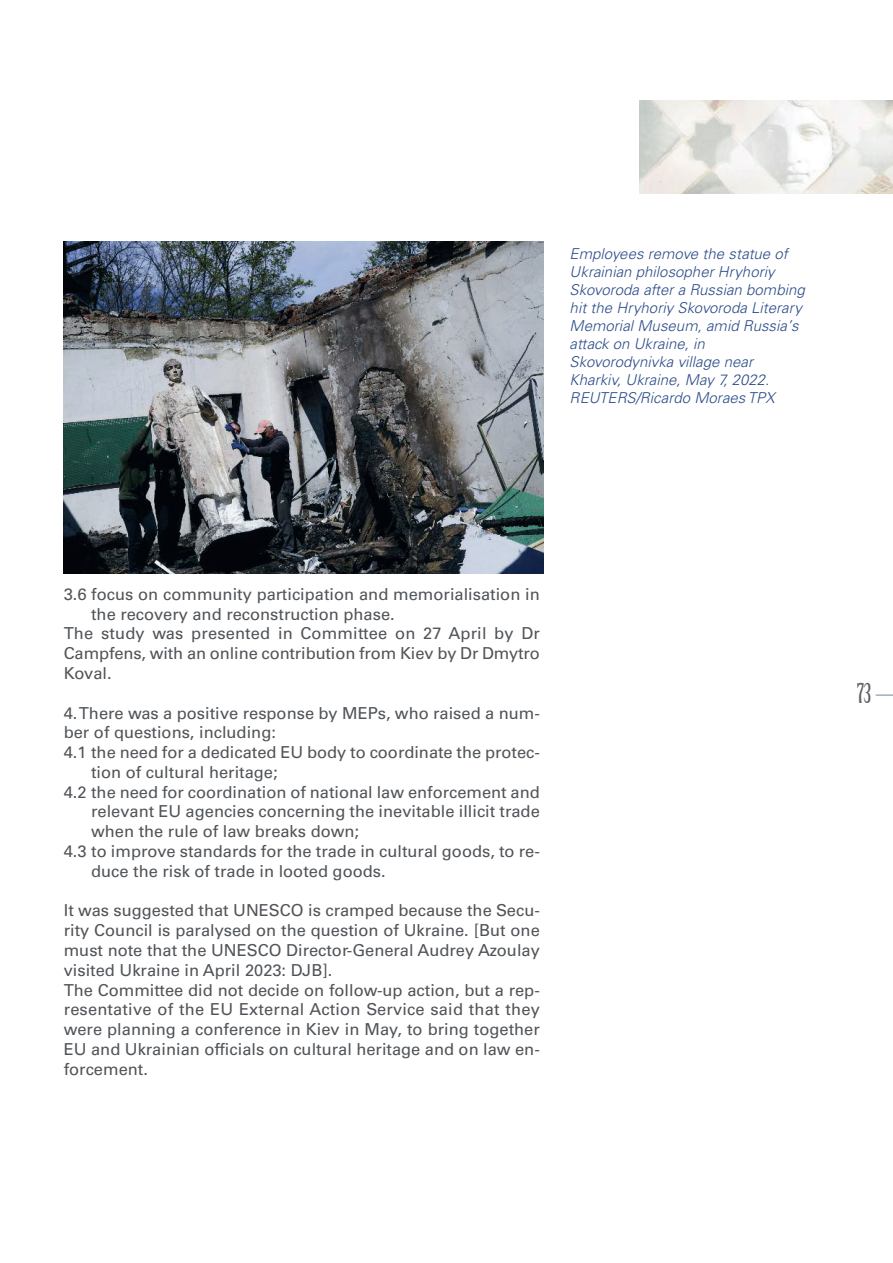
<style>
.page{position:relative;width:893px;height:1263px;background:#fff}
.page>*{position:absolute;margin:0;border:0;box-sizing:border-box;transform-origin:0 0}
.t1{font:27px "Birch Std";color:#5f6263}
.t2{font:16.5px/19.8px "Univers";color:#505458}
.t3{font:italic 300 15px/18px "Univers";letter-spacing:.005em;color:#2c4c89}
</style>
<div class="page">
<svg style="left:876px;top:694px;width:17px;height:2px"></svg>
<img style="left:639px;top:100px;width:254px;height:94px">
<div style="left:64px;top:242px;width:479px;height:338px;background:linear-gradient(to right,#fff,#fff)"></div>
<img style="left:64px;top:242px;width:479px;height:331px">
<p class="t3" style="left:570px;top:246px;width:237px">Employees remove the statue of<br>Ukrainian philosopher Hryhoriy<br>Skovoroda after a Russian bombing hit the Hryhoriy Skovoroda Literary<br>Memorial Museum, amid Russia’s attack on Ukraine, in<br>Skovorodynivka village near<br>Kharkiv, Ukraine, May 7, 2022.<br>REUTERS/Ricardo Moraes TPX</p>
<p class="t2" style="left:64px;top:586px;width:478px">3.6 focus on community participation and memorialisation in</p>
<p class="t2" style="left:91px;top:605px;width:305px">the recovery and reconstruction phase.</p>
<p class="t2" style="left:64px;top:625px;width:477px">The study was presented in Committee on 27 April by Dr</p>
<p class="t2" style="left:64px;top:645px;width:478px">Campfens, with an online contribution from Kiev by Dr Dmytro</p>
<p class="t2" style="left:64px;top:665px;width:49px">Koval.</p>
<p class="t2" style="left:64px;top:704px;width:478px">4. There was a positive response by MEPs, who raised a num-</p>
<p class="t2" style="left:64px;top:724px;width:214px">ber of questions, including:</p>
<p class="t2" style="left:64px;top:744px;width:478px">4.1 the need for a dedicated EU body to coordinate the protec-</p>
<p class="t2" style="left:91px;top:764px;width:188px">tion of cultural heritage;</p>
<p class="t2" style="left:64px;top:783px;width:478px">4.2 the need for coordination of national law enforcement and</p>
<p class="t2" style="left:91px;top:803px;width:450px">relevant EU agencies concerning the inevitable illicit trade</p>
<p class="t2" style="left:91px;top:823px;width:270px">when the rule of law breaks down;</p>
<p class="t2" style="left:64px;top:843px;width:478px">4.3 to improve standards for the trade in cultural goods, to re-</p>
<p class="t2" style="left:91px;top:863px;width:296px">duce the risk of trade in looted goods.</p>
<p class="t2" style="left:64px;top:902px;width:478px">It was suggested that UNESCO is cramped because the Secu&shy;rity Council is paralysed on the question of Ukraine. [But one must note that the UNESCO Director-General Audrey Azoulay visited Ukraine in April 2023: DJB].<br>The Committee did not decide on follow-up action, but a rep&shy;resentative of the EU External Action Service said that they were planning a conference in Kiev in May, to bring together EU and Ukrainian officials on cultural heritage and on law en&shy;forcement.</p>
<h1 class="t1" style="left:857px;top:681px;width:16px">73</h1>
</div>
